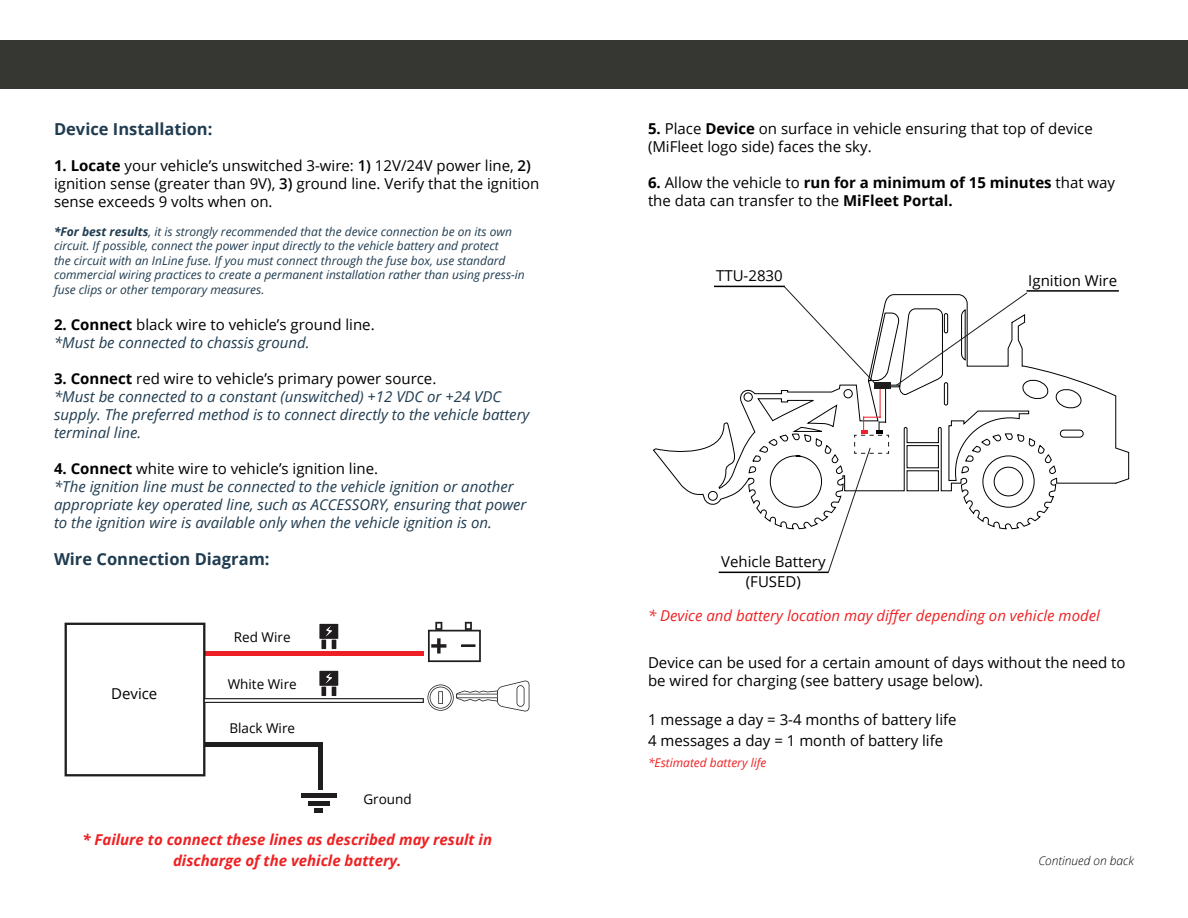
<style>
.page{position:relative;width:1188px;height:918px;background:#fff}
.page>*{position:absolute;margin:0;border:0;box-sizing:border-box;transform-origin:0 0}
.t1{font:700 16.5px "Open Sans";color:#203c50}
.t2{font:15px/18px "Open Sans";color:#000}
.t3{font:italic 15px/18px "Open Sans";color:#203c50}
.t4{font:italic 700 15px/21px "Open Sans";color:#ee2123;text-align:center}
.t5{font:italic 15px "Open Sans";color:#ee2123}
.t6{font:13.5px "Open Sans";color:#000}
.t7{font:italic 12px/14.4px "Open Sans";color:#203c50}
.t8{font:italic 12px "Open Sans";color:#ee2123}
.t9{font:italic 300 12px "Open Sans";color:#000}
.s1{font-weight:700}
.s2{font-weight:600}
</style>
<div class="page">
<div style="left:0;top:40px;width:1188px;height:49px;background:#363732"></div>
<svg style="left:653px;top:366px;width:476px;height:164px"></svg>
<svg style="left:784px;top:286px;width:44px;height:101px"></svg>
<svg style="left:828px;top:292px;width:200px;height:281px"></svg>
<svg style="left:891px;top:385px;width:9px;height:2px"></svg>
<div style="left:875px;top:383px;width:16px;height:6px;background:#201d1e"></div>
<hr style="left:714px;top:286px;width:71px;height:1px;background:#000">
<hr style="left:1027px;top:290px;width:92px;height:2px;background:#000">
<hr style="left:719px;top:572px;width:109px;height:1px;background:#000">
<div style="left:318px;top:743px;width:5px;height:46px;background:#201d1e"></div>
<div style="left:301px;top:793px;width:36px;height:5px;background:#201d1e"></div>
<hr style="left:308px;top:801px;width:22px;height:4px;background:#201d1e">
<div style="left:315px;top:808px;width:8px;height:5px;background:#201d1e"></div>
<svg style="left:65px;top:622px;width:464px;height:154px"></svg>
<p class="t1" style="left:54px;top:118px;width:160px">Device Installation:</p>
<p class="t2" style="left:54px;top:156px;width:487px"><span class="s1">1. Locate</span> your vehicle’s unswitched 3-wire: <span class="s2">1)</span> 12V/24V power line, <span class="s2">2) </span>ignition sense (greater than 9V), <span class="s2">3)</span> ground line. Verify that the ignition sense exceeds 9 volts when on.</p>
<p class="t7" style="left:54px;top:224px;width:472px"><span class="s1">*For best results</span>, it is strongly recommended that the device connection be on its own circuit. If possible, connect the power input directly to the vehicle battery and protect<br>the circuit with an InLine fuse. If you must connect through the fuse box, use standard commercial wiring practices to create a permanent installation rather than using press-in fuse clips or other temporary measures.</p>
<p class="t2" style="left:54px;top:315px;width:322px"><span class="s1">2. Connect</span> black wire to vehicle’s ground line.</p>
<p class="t3" style="left:54px;top:333px;width:257px">*Must be connected to chassis ground.</p>
<p class="t2" style="left:54px;top:369px;width:384px"><span class="s1">3. Connect</span> red wire to vehicle’s primary power source.</p>
<p class="t3" style="left:54px;top:387px;width:477px">*Must be connected to a constant (unswitched) +12 VDC or +24 VDC supply. The preferred method is to connect directly to the vehicle battery terminal line.</p>
<p class="t2" style="left:54px;top:459px;width:326px"><span class="s1">4. Connect</span> white wire to vehicle’s ignition line.</p>
<p class="t3" style="left:54px;top:477px;width:474px">*The ignition line must be connected to the vehicle ignition or another appropriate key operated line, such as ACCESSORY, ensuring that power to the ignition wire is available only when the vehicle ignition is on.</p>
<p class="t1" style="left:54px;top:548px;width:217px">Wire Connection Diagram:</p>
<p class="t2" style="left:111px;top:684px;width:48px">Device</p>
<p class="t6" style="left:234px;top:628px;width:58px">Red Wire</p>
<p class="t6" style="left:228px;top:675px;width:71px">White Wire</p>
<p class="t6" style="left:229px;top:719px;width:67px">Black Wire</p>
<p class="t6" style="left:363px;top:790px;width:50px">Ground</p>
<p class="t4" style="left:82px;top:829px;width:411px">* Failure to connect these lines as described may result in discharge of the vehicle battery.</p>
<p class="t2" style="left:648px;top:119px;width:446px"><span class="s1">5.</span> Place <span class="s1">Device</span> on surface in vehicle ensuring that top of device</p>
<p class="t2" style="left:648px;top:137px;width:225px">(MiFleet logo side) faces the sky.</p>
<p class="t2" style="left:648px;top:173px;width:469px"><span class="s1">6.</span> Allow the vehicle to <span class="s1">run for a minimum of 15 minutes</span> that way the data can transfer to the <span class="s1">MiFleet Portal.</span></p>
<p class="t2" style="left:716px;top:267px;width:68px">TTU-2830</p>
<p class="t2" style="left:1028px;top:271px;width:90px">Ignition Wire</p>
<p class="t2" style="left:721px;top:552px;width:106px">Vehicle Battery</p>
<p class="t2" style="left:746px;top:572px;width:57px">(FUSED)</p>
<p class="t5" style="left:648px;top:606px;width:453px">* Device and battery location may differ depending on vehicle model</p>
<p class="t2" style="left:648px;top:653px;width:479px">Device can be used for a certain amount of days without the need to be wired for charging (see battery usage below).</p>
<p class="t2" style="left:648px;top:710px;width:310px">1 message a day = 3-4 months of battery life</p>
<p class="t2" style="left:648px;top:731px;width:297px">4 messages a day = 1 month of battery life</p>
<p class="t8" style="left:648px;top:754px;width:120px">*Estimated battery life</p>
<p class="t9" style="left:1038px;top:852px;width:97px">Continued on back</p>
</div>
